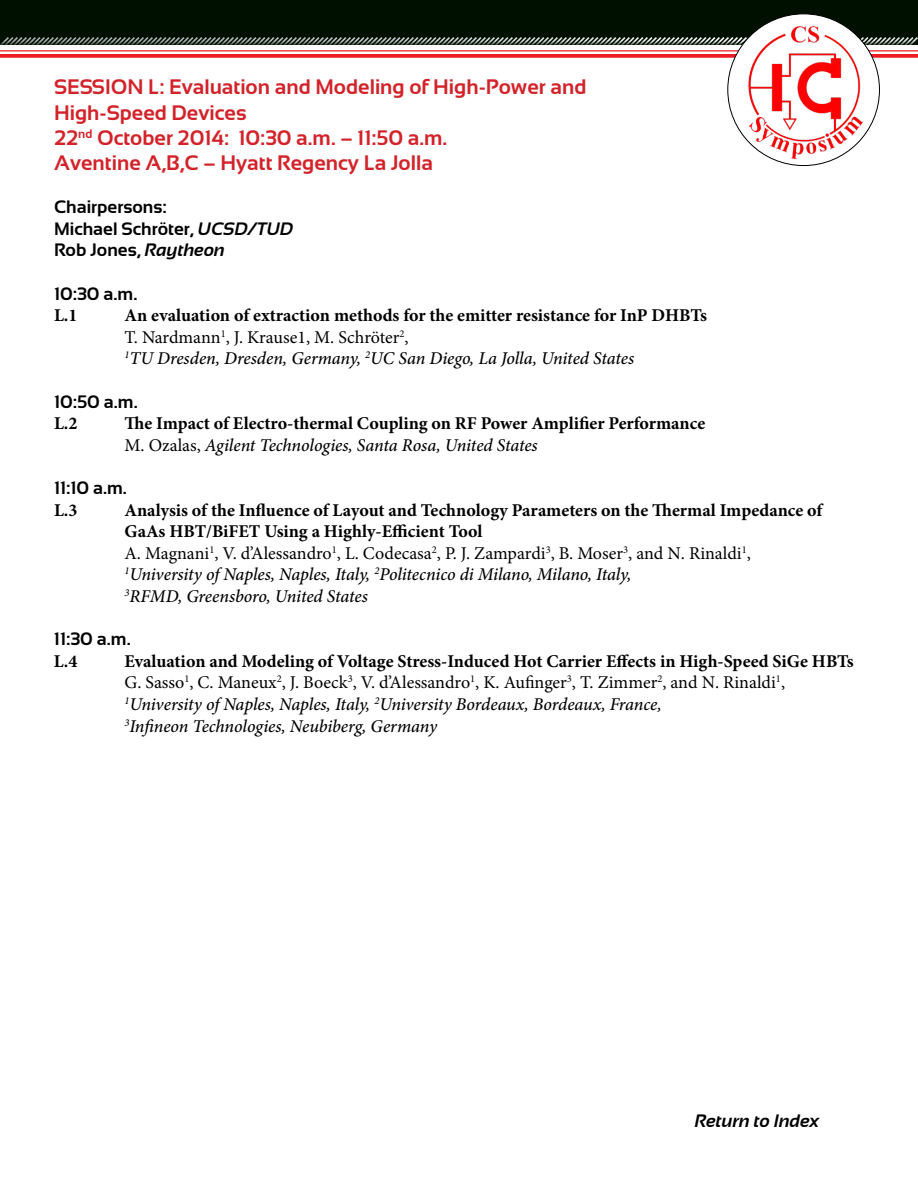
<style>
.page{position:relative;width:918px;height:1188px;background:#fff}
.page>*{position:absolute;margin:0;border:0;box-sizing:border-box;transform-origin:0 0}
.t1{font:700 21px/25.2px "Sansation";color:#d2232a}
.t2{font:700 18px/21.6px "Minion Pro";color:#000}
.t3{font:italic 500 18px/21.6px "Minion Pro";letter-spacing:-.01em;color:#000}
.t4{font:700 18px/21.6px "Sansation";color:#000}
.t5{font:italic 700 18px "Sansation";color:#000}
.s1{font-style:italic}
.s2{font-weight:400}
.s3{font-weight:500;font-style:italic}
.s4{font-weight:700;font-style:normal}
.s5{font-weight:400;font-style:normal}
</style>
<div class="page">
<div style="left:0;top:0;width:918px;height:45px;background:#001000"></div>
<hr style="left:0;top:50px;width:918px;height:2px;background:#ed1d24">
<svg style="left:0;top:54px;width:918px;height:4px;background:#ee2a31"></svg>
<svg style="left:0;top:37px;width:918px;height:9px"></svg>
<img style="left:725px;top:13px;width:163px;height:154px">
<p class="t1" style="left:54px;top:75px;width:534px">SESSION L: Evaluation and Modeling of High-Power and High-Speed Devices<br>22<sup>nd</sup> October 2014: 10:30 a.m. – 11:50 a.m.<br>Aventine A,B,C – Hyatt Regency La Jolla</p>
<p class="t4" style="left:54px;top:196px;width:241px">Chairpersons:<br>Michael Schröter, <span class="s1">UCSD/TUD<br></span>Rob Jones, <span class="s1">Raytheon</span></p>
<p class="t4" style="left:54px;top:283px;width:85px">10:30 a.m.</p>
<p class="t2" style="left:54px;top:305px;width:25px">L.1</p>
<p class="t2" style="left:124px;top:305px;width:584px">An evaluation of extraction methods for the emitter resistance for InP DHBTs<br><span class="s2">T. Nardmann</span><sup>1</sup><span class="s2">, J. Krause1, M. Schröter</span><sup>2</sup><span class="s2">,<br></span><sup>1</sup><span class="s3">TU Dresden, Dresden, Germany,</span> <sup>2</sup><span class="s3">UC San Diego, La Jolla, United States</span></p>
<p class="t4" style="left:54px;top:391px;width:85px">10:50 a.m.</p>
<p class="t2" style="left:54px;top:413px;width:25px">L.2</p>
<p class="t2" style="left:125px;top:413px;width:582px">The Impact of Electro-thermal Coupling on RF Power Amplifier Performance<br><span class="s2">M. Ozalas,</span> <span class="s3">Agilent Technologies, Santa Rosa, United States</span></p>
<p class="t4" style="left:54px;top:477px;width:75px">11:10 a.m.</p>
<p class="t2" style="left:54px;top:499px;width:25px">L.3</p>
<p class="t2" style="left:124px;top:499px;width:700px">Analysis of the Influence of Layout and Technology Parameters on the Thermal Impedance of GaAs HBT/BiFET Using a Highly-Efficient Tool<br><span class="s2">A. Magnani</span><sup>1</sup><span class="s2">, V. d’Alessandro</span><sup>1</sup><span class="s2">, L. Codecasa</span><sup>2</sup><span class="s2">, P. J. Zampardi</span><sup>3</sup><span class="s2">, B. Moser</span><sup>3</sup><span class="s2">, and N. Rinaldi</span><sup>1</sup><span class="s2">, </span><sup>1</sup><span class="s3">University of Naples, Naples, Italy,</span> <sup>2</sup><span class="s3">Politecnico di Milano, Milano, Italy,<br></span><sup>3</sup><span class="s3">RFMD, Greensboro, United States</span></p>
<p class="t4" style="left:54px;top:628px;width:78px">11:30 a.m.</p>
<p class="t2" style="left:54px;top:650px;width:25px">L.4</p>
<p class="t3" style="left:124px;top:650px;width:731px"><span class="s4">Evaluation and Modeling of Voltage Stress-Induced Hot Carrier Effects in High-Speed SiGe HBTs </span><span class="s5">G. Sasso</span><sup>1</sup><span class="s5">, C. Maneux</span><sup>2</sup><span class="s5">, J. Boeck</span><sup>3</sup><span class="s5">, V. d’Alessandro</span><sup>1</sup><span class="s5">, K. Aufinger</span><sup>3</sup><span class="s5">, T. Zimmer</span><sup>2</sup><span class="s5">, and N. Rinaldi</span><sup>1</sup><span class="s5">, </span><sup>1</sup>University of Naples, Naples, Italy, <sup>2</sup>University Bordeaux, Bordeaux, France,<br><sup>3</sup>Infineon Technologies, Neubiberg, Germany</p>
<p class="t5" style="left:695px;top:1111px;width:126px">Return to Index</p>
</div>
